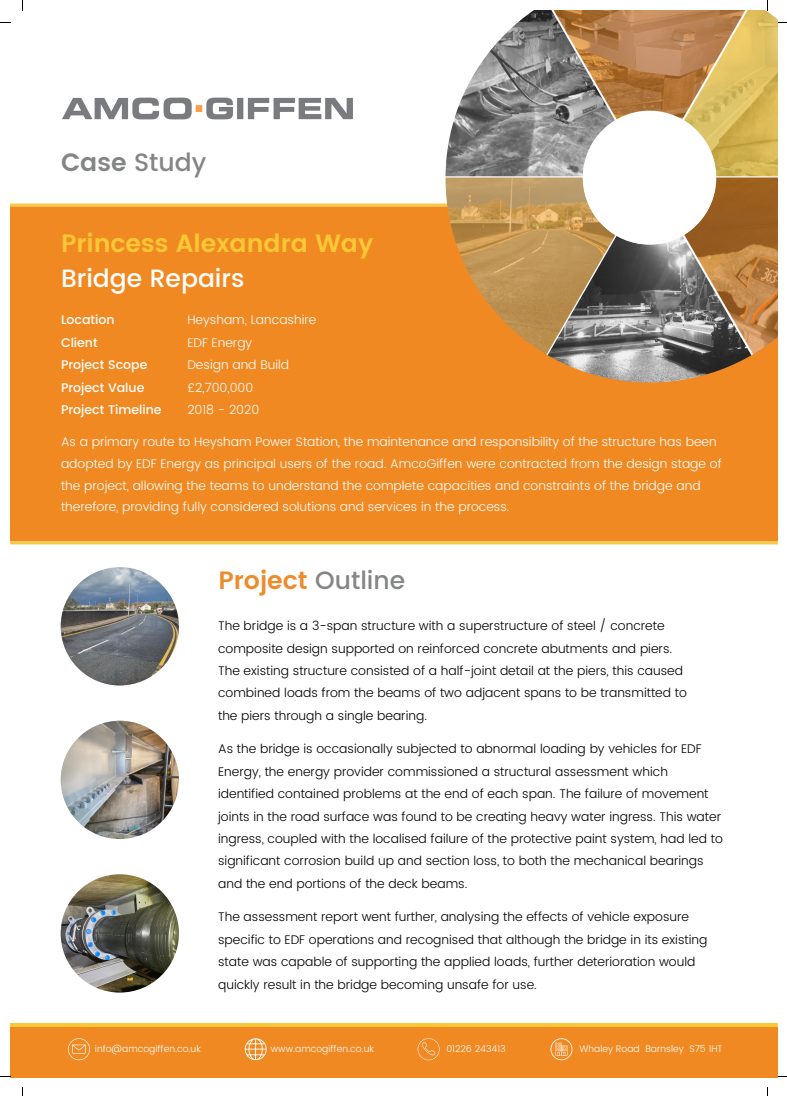
<style>
.page{position:relative;width:787px;height:1096px;background:#fff}
.page>*{position:absolute;margin:0;border:0;box-sizing:border-box;transform-origin:0 0}
.t1{font:600 25px "Poppins";color:#fac835}
.t2{font:600 25px "Poppins";color:#ec8c2d}
.t3{font:500 25px "Poppins";color:#fff}
.t4{font:500 25px "Poppins";color:#848685}
.t5{font:300 12.5px/22.4px "Poppins";color:#000}
.t6{font:300 12.5px/21.6px "Poppins";color:#fff}
.t7{font:500 12.5px "Poppins";color:#fff}
.t8{font:300 9.38px "Poppins";color:#fff}
.s1{font-weight:600}
.s2{font-weight:500;color:#848685}
</style>
<div class="page">
<div style="left:10px;top:1025px;width:768px;height:52px;background:#f18923"></div>
<hr style="left:10px;top:1023px;width:768px;height:4px;background:#fac835">
<svg style="left:245px;top:1038px;width:22px;height:22px"></svg>
<svg style="left:68px;top:1038px;width:22px;height:22px"></svg>
<svg style="left:418px;top:1038px;width:22px;height:22px"></svg>
<svg style="left:550px;top:1038px;width:22px;height:22px"></svg>
<div style="left:10px;top:206px;width:768px;height:335px;background:#f18923"></div>
<hr style="left:10px;top:203px;width:761px;height:3px;background:#f6ca41">
<img style="left:61px;top:567px;width:118px;height:118px;border-radius:50%">
<img style="left:62px;top:97px;width:291px;height:23px">
<hr style="left:10px;top:541px;width:768px;height:3px;background:#f6ca41">
<img style="left:61px;top:720px;width:118px;height:119px;border-radius:50%">
<img style="left:61px;top:874px;width:118px;height:118px;border-radius:50%">
<img style="left:445px;top:10px;width:333px;height:372px">
<p class="t4" style="left:61px;top:147px;width:147px"><span class="s1">Case</span> Study</p>
<p class="t1" style="left:61px;top:229px;width:314px">Princess Alexandra Way</p>
<p class="t3" style="left:61px;top:264px;width:185px">Bridge Repairs</p>
<p class="t7" style="left:61px;top:312px;width:55px">Location</p>
<p class="t7" style="left:61px;top:335px;width:38px">Client</p>
<p class="t7" style="left:61px;top:357px;width:88px">Project Scope</p>
<p class="t7" style="left:61px;top:380px;width:85px">Project Value</p>
<p class="t7" style="left:61px;top:402px;width:102px">Project Timeline</p>
<p class="t6" style="left:187px;top:309px;width:131px">Heysham, Lancashire</p>
<p class="t6" style="left:187px;top:331px;width:66px">EDF Energy</p>
<p class="t6" style="left:187px;top:354px;width:103px">Design and Build</p>
<p class="t6" style="left:187px;top:376px;width:67px">£2,700,000</p>
<p class="t6" style="left:187px;top:399px;width:73px">2018 - 2020</p>
<p class="t6" style="left:61px;top:431px;width:662px">As a primary route to Heysham Power Station, the maintenance and responsibility of the structure has been adopted by EDF Energy as principal users of the road. AmcoGiffen were contracted from the design stage of the project, allowing the teams to understand the complete capacities and constraints of the bridge and therefore, providing fully considered solutions and services in the process.</p>
<p class="t2" style="left:218px;top:565px;width:188px">Project <span class="s2">Outline</span></p>
<p class="t5" style="left:218px;top:614px;width:448px">The bridge is a 3-span structure with a superstructure of steel / concrete</p>
<p class="t5" style="left:218px;top:637px;width:456px">composite design supported on reinforced concrete abutments and piers.</p>
<p class="t5" style="left:218px;top:659px;width:466px">The existing structure consisted of a half-joint detail at the piers, this caused</p>
<p class="t5" style="left:218px;top:682px;width:470px">combined loads from the beams of two adjacent spans to be transmitted to</p>
<p class="t5" style="left:218px;top:704px;width:210px">the piers through a single bearing.</p>
<p class="t5" style="left:218px;top:737px;width:506px">As the bridge is occasionally subjected to abnormal loading by vehicles for EDF Energy, the energy provider commissioned a structural assessment which identified contained problems at the end of each span. The failure of movement joints in the road surface was found to be creating heavy water ingress. This water ingress, coupled with the localised failure of the protective paint system, had led to significant corrosion build up and section loss, to both the mechanical bearings and the end portions of the deck beams.</p>
<p class="t5" style="left:218px;top:905px;width:491px">The assessment report went further, analysing the effects of vehicle exposure specific to EDF operations and recognised that although the bridge in its existing state was capable of supporting the applied loads, further deterioration would quickly result in the bridge becoming unsafe for use.</p>
<p class="t8" style="left:95px;top:1043px;width:107px">info@amcogiffen.co.uk</p>
<p class="t8" style="left:271px;top:1043px;width:104px">www.amcogiffen.co.uk</p>
<p class="t8" style="left:446px;top:1043px;width:61px">01226 243413</p>
<p class="t8" style="left:579px;top:1043px;width:145px">Whaley Road Barnsley S75 1HT</p>
</div>
